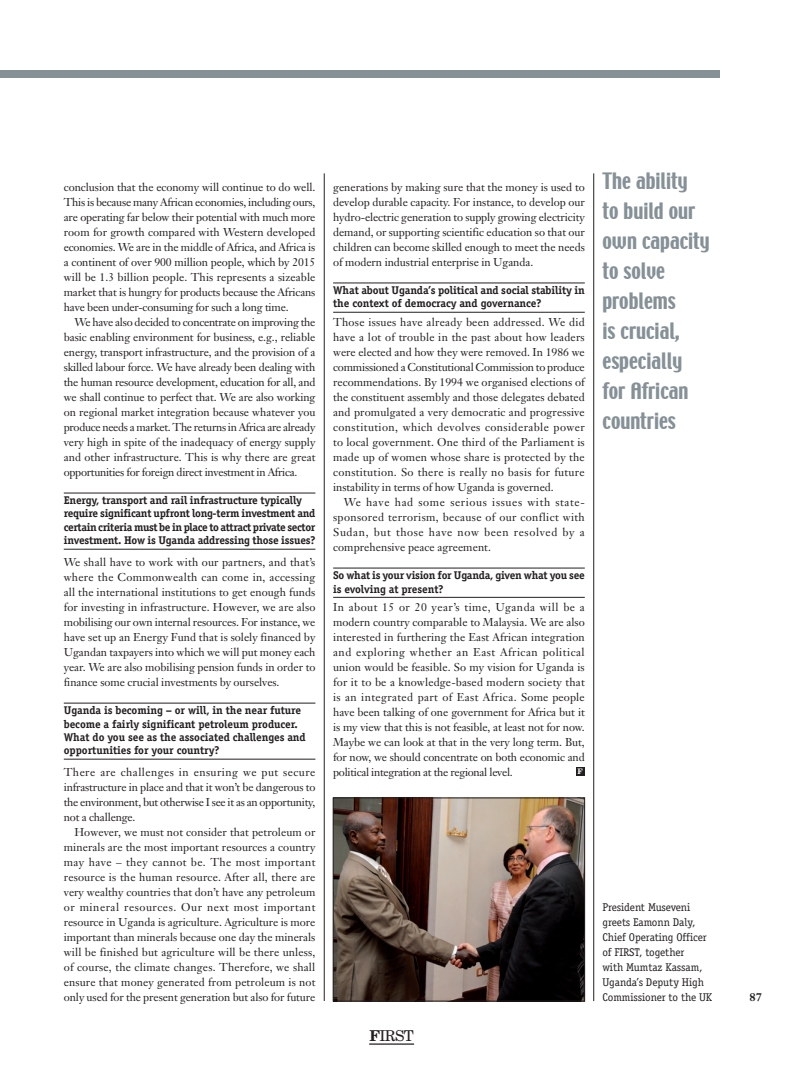
<style>
.page{position:relative;width:801px;height:1074px;background:#fff}
.page>*{position:absolute;margin:0;border:0;box-sizing:border-box;transform-origin:0 0}
.t1{font:20px/30px "Techno";color:#859097}
.t2{font:15px "New Century Schlbk";color:#231f20}
.t3{font:11.25px/15px "Janson Text";letter-spacing:-.005em;color:#231f20;text-align:justify}
.t4{font:700 11.25px/13.4px "Officina Serif";letter-spacing:-.015em;color:#231f20}
.t5{font:11.25px/15px "Officina Serif";letter-spacing:-.005em;color:#231f20}
.t6{font:700 11.25px "Janson Text";color:#231f20}
.t7{font:700 7.5px "New Century Schlbk";color:#fff}
.s1{font-weight:700}
</style>
<div class="page">
<div style="left:0;top:71px;width:719px;height:7px;background:#859097"></div>
<hr style="left:324px;top:173px;width:1px;height:828px;background:#231f20">
<hr style="left:593px;top:173px;width:1px;height:828px;background:#231f20">
<hr style="left:64px;top:493px;width:251px;height:1px;background:#231f20">
<hr style="left:64px;top:549px;width:251px;height:1px;background:#231f20">
<hr style="left:64px;top:703px;width:251px;height:1px;background:#231f20">
<hr style="left:64px;top:759px;width:251px;height:1px;background:#231f20">
<hr style="left:333px;top:283px;width:252px;height:1px;background:#231f20">
<hr style="left:333px;top:312px;width:252px;height:1px;background:#231f20">
<hr style="left:333px;top:568px;width:252px;height:1px;background:#231f20">
<hr style="left:333px;top:597px;width:252px;height:1px;background:#231f20">
<div style="left:576px;top:767px;width:9px;height:9px;background:#231f20"></div>
<hr style="left:369px;top:1043px;width:45px;height:1px;background:#231f20">
<img style="left:335px;top:800px;width:248px;height:199px">
<div style="left:333px;top:798px;width:252px;height:203px;border:1px solid #231f20"></div>
<p class="t3" style="left:64px;top:180px;width:253px">conclusion that the economy will continue to do well.<br>This is because many African economies, including ours, are operating far below their potential with much more room for growth compared with Western developed economies. We are in the middle of Africa, and Africa is a continent of over 900 million people, which by 2015 will be 1.3 billion people. This represents a sizeable market that is hungry for products because the Africans have been under-consuming for such a long time.</p>
<p class="t3" style="left:64px;top:315px;width:253px;text-indent:11px">We have also decided to concentrate on improving the basic enabling environment for business, e.g., reliable energy, transport infrastructure, and the provision of a skilled labour force. We have already been dealing with the human resource development, education for all, and we shall continue to perfect that. We are also working on regional market integration because whatever you produce needs a market. The returns in Africa are already very high in spite of the inadequacy of energy supply and other infrastructure. This is why there are great opportunities for foreign direct investment in Africa.</p>
<p class="t4" style="left:64px;top:494px;width:253px">Energy, transport and rail infrastructure typically require significant upfront long-term investment and certain criteria must be in place to attract private sector investment. How is Uganda addressing those issues?</p>
<p class="t3" style="left:64px;top:555px;width:253px">We shall have to work with our partners, and that’s where the Commonwealth can come in, accessing all the international institutions to get enough funds for investing in infrastructure. However, we are also mobilising our own internal resources. For instance, we have set up an Energy Fund that is solely financed by Ugandan taxpayers into which we will put money each year. We are also mobilising pension funds in order to finance some crucial investments by ourselves.</p>
<p class="t4" style="left:64px;top:704px;width:243px">Uganda is becoming – or will, in the near future become a fairly significant petroleum producer.<br>What do you see as the associated challenges and opportunities for your country?</p>
<p class="t3" style="left:64px;top:765px;width:253px">There are challenges in ensuring we put secure infrastructure in place and that it won’t be dangerous to the environment, but otherwise I see it as an opportunity, not a challenge.</p>
<p class="t3" style="left:64px;top:825px;width:253px;text-indent:11px">However, we must not consider that petroleum or minerals are the most important resources a country may have – they cannot be. The most important resource is the human resource. After all, there are very wealthy countries that don’t have any petroleum or mineral resources. Our next most important resource in Uganda is agriculture. Agriculture is more important than minerals because one day the minerals will be finished but agriculture will be there unless, of course, the climate changes. Therefore, we shall ensure that money generated from petroleum is not only used for the present generation but also for future</p>
<p class="t3" style="left:333px;top:180px;width:253px">generations by making sure that the money is used to develop durable capacity. For instance, to develop our hydro-electric generation to supply growing electricity demand, or supporting scientific education so that our children can become skilled enough to meet the needs of modern industrial enterprise in Uganda.</p>
<p class="t4" style="left:333px;top:284px;width:253px">What about Uganda’s political and social stability in the context of democracy and governance?</p>
<p class="t3" style="left:333px;top:315px;width:253px">Those issues have already been addressed. We did have a lot of trouble in the past about how leaders were elected and how they were removed. In 1986 we commissioned a Constitutional Commission to produce recommendations. By 1994 we organised elections of the constituent assembly and those delegates debated and promulgated a very democratic and progressive constitution, which devolves considerable power to local government. One third of the Parliament is made up of women whose share is protected by the constitution. So there is really no basis for future instability in terms of how Uganda is governed.</p>
<p class="t3" style="left:333px;top:495px;width:253px;text-indent:11px">We have had some serious issues with state&shy;sponsored terrorism, because of our conflict with Sudan, but those have now been resolved by a comprehensive peace agreement.</p>
<p class="t4" style="left:333px;top:569px;width:253px">So what is your vision for Uganda, given what you see is evolving at present?</p>
<p class="t3" style="left:333px;top:600px;width:253px">In about 15 or 20 year’s time, Uganda will be a modern country comparable to Malaysia. We are also interested in furthering the East African integration and exploring whether an East African political union would be feasible. So my vision for Uganda is for it to be a knowledge-based modern society that is an integrated part of East Africa. Some people have been talking of one government for Africa but it is my view that this is not feasible, at least not for now.<br>Maybe we can look at that in the very long term. But, for now, we should concentrate on both economic and political integration at the regional level.</p>
<p class="t7" style="left:578px;top:768px;width:7px">F</p>
<h1 class="t1" style="left:602px;top:167px;width:109px">The ability<br>to build our own capacity to solve problems<br>is crucial, especially for African countries</h1>
<h2 class="t2" style="left:369px;top:1030px;width:46px"><span class="s1">F</span>IRST</h2>
<p class="t5" style="left:602px;top:900px;width:111px">President Museveni greets Eamonn Daly,<br>Chief Operating Officer of FIRST, together<br>with Mumtaz Kassam,<br>Uganda’s Deputy High<br>Commissioner to the UK</p>
<p class="t6" style="left:749px;top:992px;width:14px">87</p>
</div>
